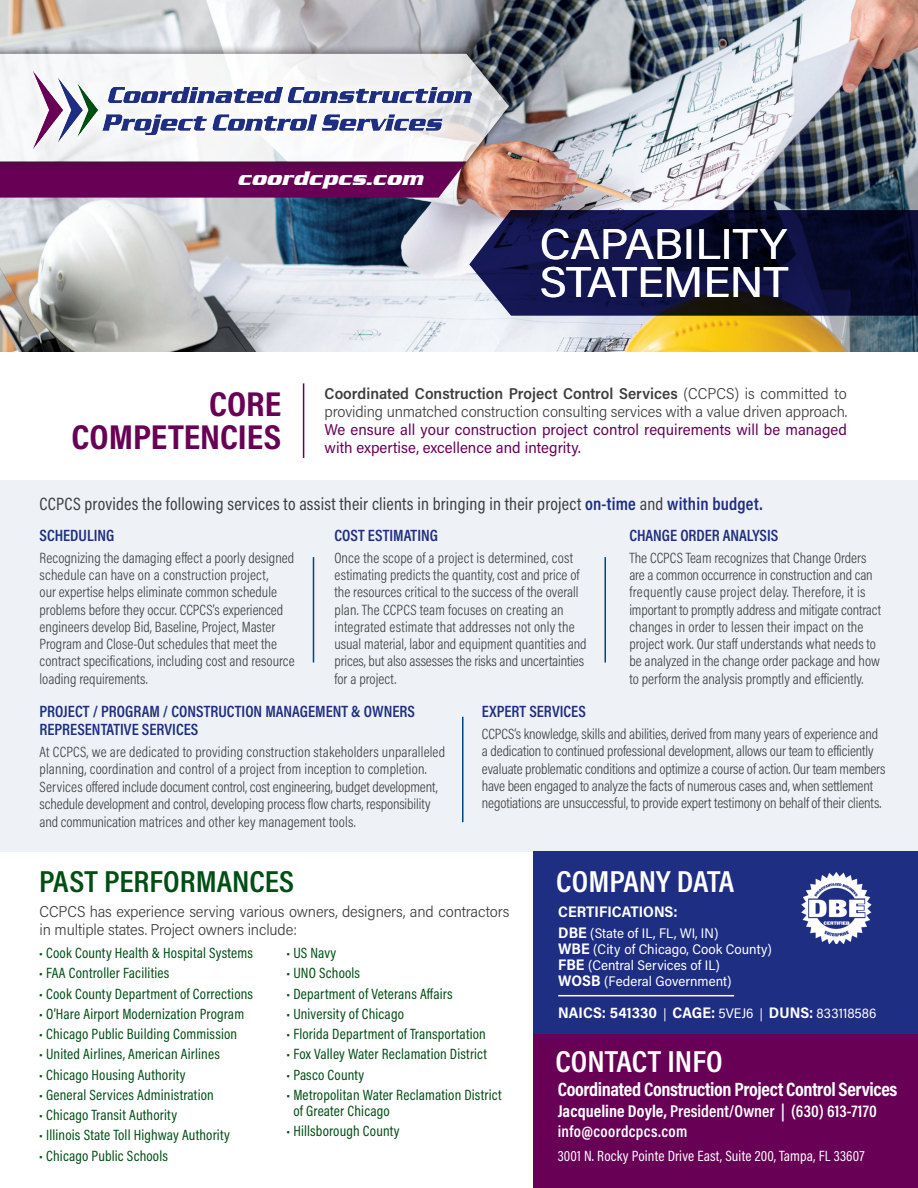
<style>
.page{position:relative;width:918px;height:1188px;background:#fff}
.page>*{position:absolute;margin:0;border:0;box-sizing:border-box;transform-origin:0 0}
.t1{font:43.2px/37.7px "Acumin Variable Concept";letter-spacing:-.055em;color:#fff;scale:1.15 1}
.t2{font:34.8px/33px "Acumin Variable Concept";letter-spacing:-.17em;color:#680055;text-align:right;scale:1.08 1}
.t3{font:30.75px "Acumin Variable Concept";letter-spacing:-.2em;color:#fff;scale:1.08 1}
.t4{font:30.75px "Acumin Variable Concept";letter-spacing:-.155em;color:#004e14;scale:1.08 1}
.t5{font:italic 21px "Straczynski";letter-spacing:.02em;color:#fff}
.t6{font:19.5px "Acumin Variable Concept";letter-spacing:-.08em;color:#fff}
.t7{font:18px "Acumin Variable Concept";letter-spacing:-.075em;color:#3e3e3f}
.t8{font:17.25px "Acumin Variable Concept";letter-spacing:-.075em;color:#fff}
.t9{font:16.5px/18px "Acumin Variable Concept";letter-spacing:-.155em;color:#1e2e82}
.t10{font:16.5px "Acumin Variable Concept";letter-spacing:-.19em;color:#1e2e82}
.t11{font:16.5px "Acumin Variable Concept";letter-spacing:-.055em;color:#fff}
.t12{font:16.5px "Acumin Variable Concept";letter-spacing:-.135em;color:#1e2e82}
.t13{font:16.5px "Acumin Variable Concept";letter-spacing:-.2em;color:#1e2e82}
.t14{font:15.75px/18px "Acumin Variable Concept";letter-spacing:-.025em;color:#3e3e3f}
.t15{font:15.75px/18px "Acumin Variable Concept";letter-spacing:-.005em;color:#680055}
.t16{font:15.3px "Acumin Variable Concept";letter-spacing:-.02em;color:#fff}
.t17{font:15px/17.2px "Acumin Variable Concept";letter-spacing:-.105em;color:#3e3e3f}
.t18{font:15px/15.8px "Acumin Variable Concept";letter-spacing:-.08em;color:#004e14}
.t19{font:15px "Acumin Variable Concept";letter-spacing:-.095em;color:#fff}
.t20{font:15px "Acumin Variable Concept";letter-spacing:-.1em;color:#004e14}
.t21{font:13.95px/16px "Acumin Variable Concept";letter-spacing:-.005em;color:#fff}
.s1{color:#1e2e82}
.s2{font-size:15.3px}
.s3{font-size:12.6px}
.s4{font-size:13.95px}
</style>
<div class="page">
<div style="left:0;top:480px;width:918px;height:371px;background:#eef2f6"></div>
<img style="left:0;top:0;width:918px;height:352px">
<div style="left:534px;top:851px;width:384px;height:337px;background:#1e2e82"></div>
<hr style="left:303px;top:383px;width:1px;height:75px;background:#680055">
<hr style="left:313px;top:557px;width:1px;height:106px;background:#00467f">
<hr style="left:604px;top:557px;width:2px;height:106px;background:#00467f">
<hr style="left:462px;top:717px;width:2px;height:105px;background:#00467f">
<img style="left:801px;top:872px;width:71px;height:71px">
<hr style="left:558px;top:995px;width:176px;height:1px;background:#fff">
<div style="left:534px;top:1035px;width:384px;height:153px;background:#680055"></div>
<svg style="left:0;top:170px;width:466px;height:28px;background:#6b0758"></svg>
<svg style="left:0;top:45px;width:517px;height:125px;background:#886481"></svg>
<svg style="left:0;top:54px;width:509px;height:107px;fill:#f3f4f5"></svg>
<svg style="left:25px;top:63px;width:457px;height:94px;fill:#f5f5f6"></svg>
<svg style="left:469px;top:210px;width:449px;height:106px;background:#181a42"></svg>
<h3 class="t5" style="left:238px;top:166px;width:187px">coordcpcs.com</h3>
<h1 class="t1" style="left:540px;top:223px;width:219px">CAPABILITY<br>STATEMENT</h1>
<h2 class="t2" style="left:72px;top:386px;width:201px">CORE<br>COMPETENCIES</h2>
<p class="t14" style="left:325px;top:384px;width:524px">Coordinated Construction Project Control Services (CCPCS) is committed to providing unmatched construction consulting services with a value driven approach.</p>
<p class="t15" style="left:325px;top:420px;width:524px">We ensure all your construction project control requirements will be managed with expertise, excellence and integrity.</p>
<p class="t7" style="left:40px;top:491px;width:724px">CCPCS provides the following services to assist their clients in bringing in their project <span class="s1">on-time</span> and <span class="s1">within budget.</span></p>
<p class="t13" style="left:40px;top:524px;width:80px">SCHEDULI NG</p>
<p class="t17" style="left:40px;top:548px;width:258px">Recognizing the damaging effect a poorly designed schedule can have on a construction project,<br>our expertise helps eliminate common schedule problems before they occur. CCPCS’s experienced engineers develop Bid, Baseline, Project, Master Program and Close-Out schedules that meet the contract specifications, including cost and resource loading requirements.</p>
<p class="t12" style="left:334px;top:524px;width:109px">COST ESTIMATING</p>
<p class="t17" style="left:334px;top:548px;width:256px">Once the scope of a project is determined, cost estimating predicts the quantity, cost and price of the resources critical to the success of the overall plan. The CCPCS team focuses on creating an integrated estimate that addresses not only the usual material, labor and equipment quantities and prices, but also assesses the risks and uncertainties for a project.</p>
<p class="t10" style="left:629px;top:524px;width:153px">CHANGE ORDER ANALYSIS</p>
<p class="t17" style="left:629px;top:548px;width:254px">The CCPCS Team recognizes that Change Orders are a common occurrence in construction and can frequently cause project delay. Therefore, it is important to promptly address and mitigate contract changes in order to lessen their impact on the project work. Our staff understands what needs to be analyzed in the change order package and how to perform the analysis promptly and efficiently.</p>
<p class="t9" style="left:40px;top:702px;width:379px">PROJECT / PROGRAM / CONSTRUCTION MANAGEMENT &amp; OWNERS<br>REPRESENTATIVE SERVICES</p>
<p class="t17" style="left:40px;top:743px;width:409px">At CCPCS, we are dedicated to providing construction stakeholders unparalleled planning, coordination and control of a project from inception to completion.<br>Services offered include document control, cost engineering, budget development, schedule development and control, developing process flow charts, responsibility and communication matrices and other key management tools.</p>
<p class="t9" style="left:482px;top:702px;width:108px">EXPERT SERVICES</p>
<p class="t17" style="left:482px;top:725px;width:406px">CCPCS’s knowledge, skills and abilities, derived from many years of experience and a dedication to continued professional development, allows our team to efficiently evaluate problematic conditions and optimize a course of action. Our team members have been engaged to analyze the facts of numerous cases and, when settlement negotiations are unsuccessful, to provide expert testimony on behalf of their clients.</p>
<h3 class="t4" style="left:39px;top:860px;width:242px">PAST PERFORMANCES</h3>
<h3 class="t3" style="left:556px;top:860px;width:172px">COMPANY DATA</h3>
<p class="t16" style="left:558px;top:901px;width:120px">CERTIFICATIONS:</p>
<p class="t21" style="left:558px;top:924px;width:215px"><span class="s2">DBE</span> (State of IL, FL, WI, IN)<br><span class="s2">WBE</span> (City of Chicago, Cook County)<br><span class="s2">FBE</span> (Central Services of IL)<br><span class="s2">WOSB</span> (Federal Government)</p>
<p class="t16" style="left:558px;top:1002px;width:320px">NAICS: 541330 <span class="s3">|</span> CAGE: <span class="s4">5VEJ6</span> <span class="s3">|</span> DUNS: <span class="s4">833118586</span></p>
<p class="t14" style="left:40px;top:902px;width:472px">CCPCS has experience serving various owners, designers, and contractors in multiple states. Project owners include:</p>
<p class="t18" style="left:39px;top:944px;width:216px">• Cook County Health &amp; Hospital Systems</p>
<p class="t18" style="left:39px;top:965px;width:133px">• FAA Controller Facilities</p>
<p class="t18" style="left:39px;top:985px;width:216px">• Cook County Department of Corrections</p>
<p class="t18" style="left:39px;top:1005px;width:209px">• O’Hare Airport Modernization Program</p>
<p class="t18" style="left:39px;top:1025px;width:201px">• Chicago Public Building Commission</p>
<p class="t18" style="left:39px;top:1046px;width:183px">• United Airlines, American Airlines</p>
<p class="t18" style="left:39px;top:1066px;width:149px">• Chicago Housing Authority</p>
<p class="t18" style="left:39px;top:1086px;width:178px">• General Services Administration</p>
<p class="t18" style="left:39px;top:1106px;width:140px">• Chicago Transit Authority</p>
<p class="t18" style="left:39px;top:1127px;width:193px">• Illinois State Toll Highway Authority</p>
<p class="t18" style="left:39px;top:1147px;width:131px">• Chicago Public Schools</p>
<p class="t18" style="left:286px;top:944px;width:52px">• US Navy</p>
<p class="t20" style="left:286px;top:963px;width:76px">• UNO Schools</p>
<p class="t18" style="left:286px;top:985px;width:169px">• Department of Veterans Affairs</p>
<p class="t18" style="left:286px;top:1005px;width:121px">• University of Chicago</p>
<p class="t18" style="left:286px;top:1025px;width:202px">• Florida Department of Transportation</p>
<p class="t18" style="left:286px;top:1046px;width:203px">• Fox Valley Water Reclamation District</p>
<p class="t18" style="left:286px;top:1066px;width:80px">• Pasco County</p>
<p class="t18" style="left:293px;top:1086px;width:211px;text-indent:-7px">• Metropolitan Water Reclamation District of Greater Chicago</p>
<p class="t18" style="left:286px;top:1122px;width:116px">• Hillsborough County</p>
<h3 class="t3" style="left:555px;top:1040px;width:164px">CONTACT I NFO</h3>
<h3 class="t6" style="left:558px;top:1076px;width:342px">Coordinated Construction Project Control Services</h3>
<p class="t8" style="left:558px;top:1099px;width:322px">Jacqueline Doyle, President/Owner | (630) 613-7170</p>
<p class="t11" style="left:558px;top:1120px;width:133px">info@coordcpcs.com</p>
<p class="t19" style="left:558px;top:1145px;width:310px">3001 N. Rocky Pointe Drive East, Suite 200, Tampa, FL 33607</p>
</div>
